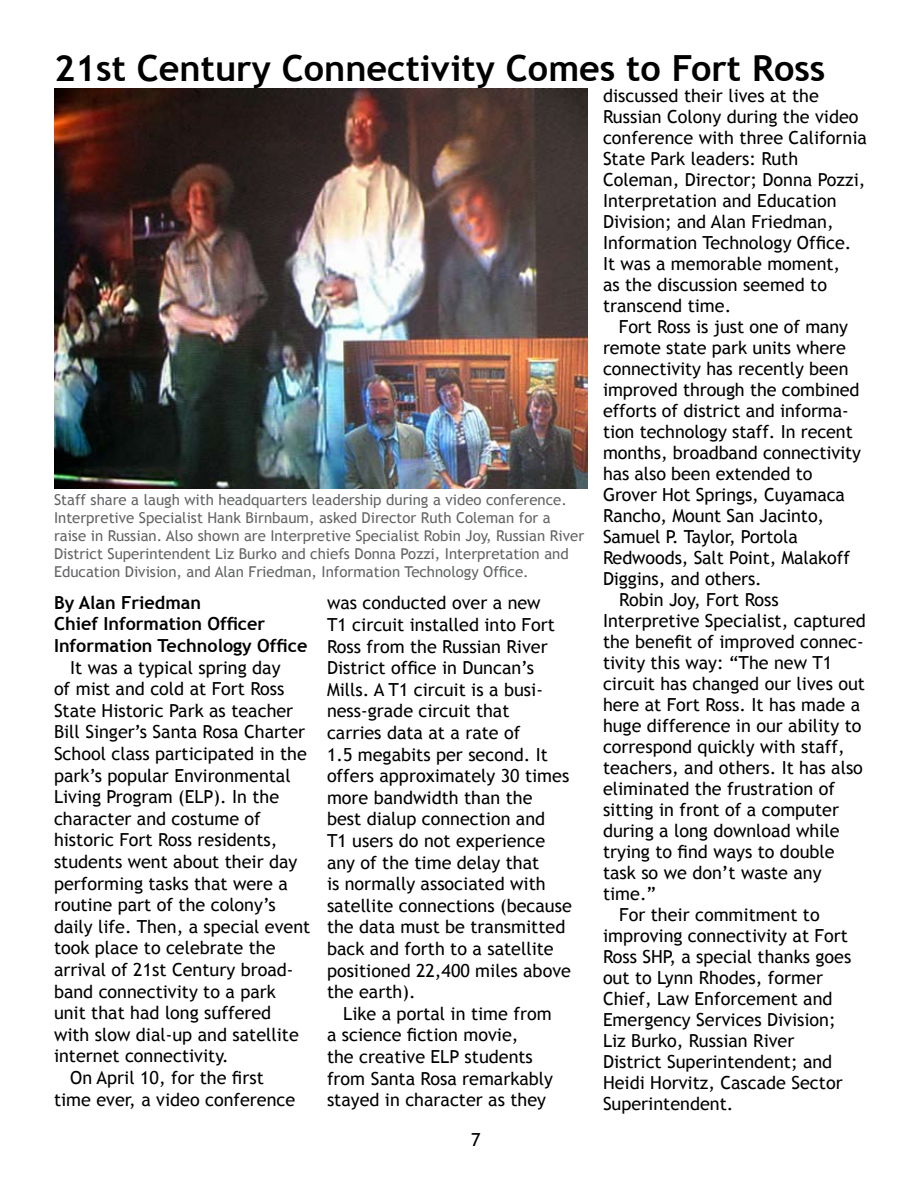
<style>
.page{position:relative;width:918px;height:1188px;background:#fff}
.page>*{position:absolute;margin:0;border:0;box-sizing:border-box;transform-origin:0 0}
.t1{font:700 36px "Trebuchet MS";color:#000}
.t2{font:18px/21.6px "Trebuchet MS";color:#000}
.t3{font:700 18px/21.6px "Trebuchet MS";color:#000}
.t4{font:15px/18px "Trebuchet MS";color:#636466}
</style>
<div class="page">
<img style="left:54px;top:89px;width:534px;height:400px">
<h1 class="t1" style="left:54px;top:45px;width:773px">21st Century Connectivity Comes to Fort Ross</h1>
<p class="t2" style="left:603px;top:85px;width:265px;line-height:21px">discussed their lives at the<br>Russian Colony during the video conference with three California<br>State Park leaders: Ruth<br>Coleman, Director; Donna Pozzi,<br>Interpretation and Education<br>Division; and Alan Friedman,<br>Information Technology Office.<br>It was a memorable moment,<br>as the discussion seemed to transcend time.</p>
<p class="t2" style="left:619px;top:316px;width:231px">Fort Ross is just one of many</p>
<p class="t2" style="left:603px;top:337px;width:244px">remote state park units where</p>
<p class="t2" style="left:603px;top:358px;width:247px">connectivity has recently been</p>
<p class="t2" style="left:603px;top:379px;width:258px">improved through the combined</p>
<p class="t2" style="left:603px;top:400px;width:247px">efforts of district and informa-</p>
<p class="t2" style="left:603px;top:421px;width:251px">tion technology staff. In recent</p>
<p class="t2" style="left:603px;top:442px;width:260px">months, broadband connectivity</p>
<p class="t2" style="left:603px;top:463px;width:211px">has also been extended to</p>
<p class="t2" style="left:603px;top:484px;width:244px">Grover Hot Springs, Cuyamaca</p>
<p class="t2" style="left:603px;top:505px;width:223px">Rancho, Mount San Jacinto,</p>
<p class="t2" style="left:603px;top:526px;width:196px">Samuel P. Taylor, Portola</p>
<p class="t2" style="left:603px;top:547px;width:248px">Redwoods, Salt Point, Malakoff</p>
<p class="t2" style="left:603px;top:568px;width:160px">Diggins, and others.</p>
<p class="t2" style="left:619px;top:589px;width:161px">Robin Joy, Fort Ross</p>
<p class="t2" style="left:603px;top:610px;width:264px">Interpretive Specialist, captured</p>
<p class="t2" style="left:603px;top:631px;width:262px">the benefit of improved connec-</p>
<p class="t2" style="left:603px;top:652px;width:231px">tivity this way: “The new T1</p>
<p class="t2" style="left:603px;top:673px;width:264px">circuit has changed our lives out</p>
<p class="t2" style="left:603px;top:694px;width:259px">here at Fort Ross. It has made a</p>
<p class="t2" style="left:603px;top:715px;width:260px">huge difference in our ability to</p>
<p class="t2" style="left:603px;top:736px;width:243px">correspond quickly with staff,</p>
<p class="t2" style="left:603px;top:757px;width:261px">teachers, and others. It has also</p>
<p class="t2" style="left:603px;top:778px;width:234px">eliminated the frustration of</p>
<p class="t2" style="left:603px;top:799px;width:238px">sitting in front of a computer</p>
<p class="t2" style="left:603px;top:820px;width:238px">during a long download while</p>
<p class="t2" style="left:603px;top:841px;width:233px">trying to find ways to double</p>
<p class="t2" style="left:603px;top:862px;width:220px">task so we don’t waste any</p>
<p class="t2" style="left:603px;top:883px;width:55px">time.”</p>
<p class="t2" style="left:619px;top:904px;width:202px">For their commitment to</p>
<p class="t2" style="left:603px;top:925px;width:246px">improving connectivity at Fort</p>
<p class="t2" style="left:603px;top:946px;width:250px">Ross SHP, a special thanks goes</p>
<p class="t2" style="left:603px;top:967px;width:222px">out to Lynn Rhodes, former</p>
<p class="t2" style="left:603px;top:988px;width:231px">Chief, Law Enforcement and</p>
<p class="t2" style="left:603px;top:1009px;width:234px">Emergency Services Division;</p>
<p class="t2" style="left:603px;top:1030px;width:193px">Liz Burko, Russian River</p>
<p class="t2" style="left:603px;top:1051px;width:231px">District Superintendent; and</p>
<p class="t2" style="left:603px;top:1072px;width:241px">Heidi Horvitz, Cascade Sector</p>
<p class="t2" style="left:603px;top:1093px;width:132px">Superintendent.</p>
<p class="t4" style="left:54px;top:491px;width:532px">Staff share a laugh with headquarters leadership during a video conference.<br>Interpretive Specialist Hank Birnbaum, asked Director Ruth Coleman for a raise in Russian. Also shown are Interpretive Specialist Robin Joy, Russian River District Superintendent Liz Burko and chiefs Donna Pozzi, Interpretation and Education Division, and Alan Friedman, Information Technology Office.</p>
<p class="t3" style="left:54px;top:592px;width:255px">By Alan Friedman<br>Chief Information Officer<br>Information Technology Office</p>
<p class="t2" style="left:70px;top:657px;width:212px">It was a typical spring day</p>
<p class="t2" style="left:54px;top:678px;width:232px">of mist and cold at Fort Ross</p>
<p class="t2" style="left:54px;top:700px;width:241px">State Historic Park as teacher</p>
<p class="t2" style="left:54px;top:721px;width:253px">Bill Singer’s Santa Rosa Charter</p>
<p class="t2" style="left:54px;top:743px;width:254px">School class participated in the</p>
<p class="t2" style="left:54px;top:765px;width:238px">park’s popular Environmental</p>
<p class="t2" style="left:54px;top:786px;width:227px">Living Program (ELP). In the</p>
<p class="t2" style="left:54px;top:808px;width:208px">character and costume of</p>
<p class="t2" style="left:54px;top:829px;width:225px">historic Fort Ross residents,</p>
<p class="t2" style="left:54px;top:851px;width:245px">students went about their day</p>
<p class="t2" style="left:54px;top:873px;width:235px">performing tasks that were a</p>
<p class="t2" style="left:54px;top:894px;width:223px">routine part of the colony’s</p>
<p class="t2" style="left:54px;top:916px;width:258px">daily life. Then, a special event</p>
<p class="t2" style="left:54px;top:937px;width:223px">took place to celebrate the</p>
<p class="t2" style="left:54px;top:959px;width:241px">arrival of 21st Century broad-</p>
<p class="t2" style="left:54px;top:981px;width:223px">band connectivity to a park</p>
<p class="t2" style="left:54px;top:1002px;width:219px">unit that had long suffered</p>
<p class="t2" style="left:54px;top:1024px;width:246px">with slow dial-up and satellite</p>
<p class="t2" style="left:54px;top:1045px;width:176px">internet connectivity.</p>
<p class="t2" style="left:70px;top:1067px;width:195px">On April 10, for the first</p>
<p class="t2" style="left:54px;top:1089px;width:243px">time ever, a video conference</p>
<p class="t2" style="left:327px;top:592px;width:246px">was conducted over a new<br>T1 circuit installed into Fort<br>Ross from the Russian River<br>District office in Duncan’s<br>Mills. A T1 circuit is a busi&shy;ness-grade circuit that<br>carries data at a rate of<br>1.5 megabits per second. It offers approximately 30 times more bandwidth than the<br>best dialup connection and<br>T1 users do not experience any of the time delay that<br>is normally associated with satellite connections (because the data must be transmitted back and forth to a satellite positioned 22,400 miles above the earth).</p>
<p class="t2" style="left:327px;top:1003px;width:228px;text-indent:16px">Like a portal in time from a science fiction movie,<br>the creative ELP students from Santa Rosa remarkably stayed in character as they</p>
</div>
